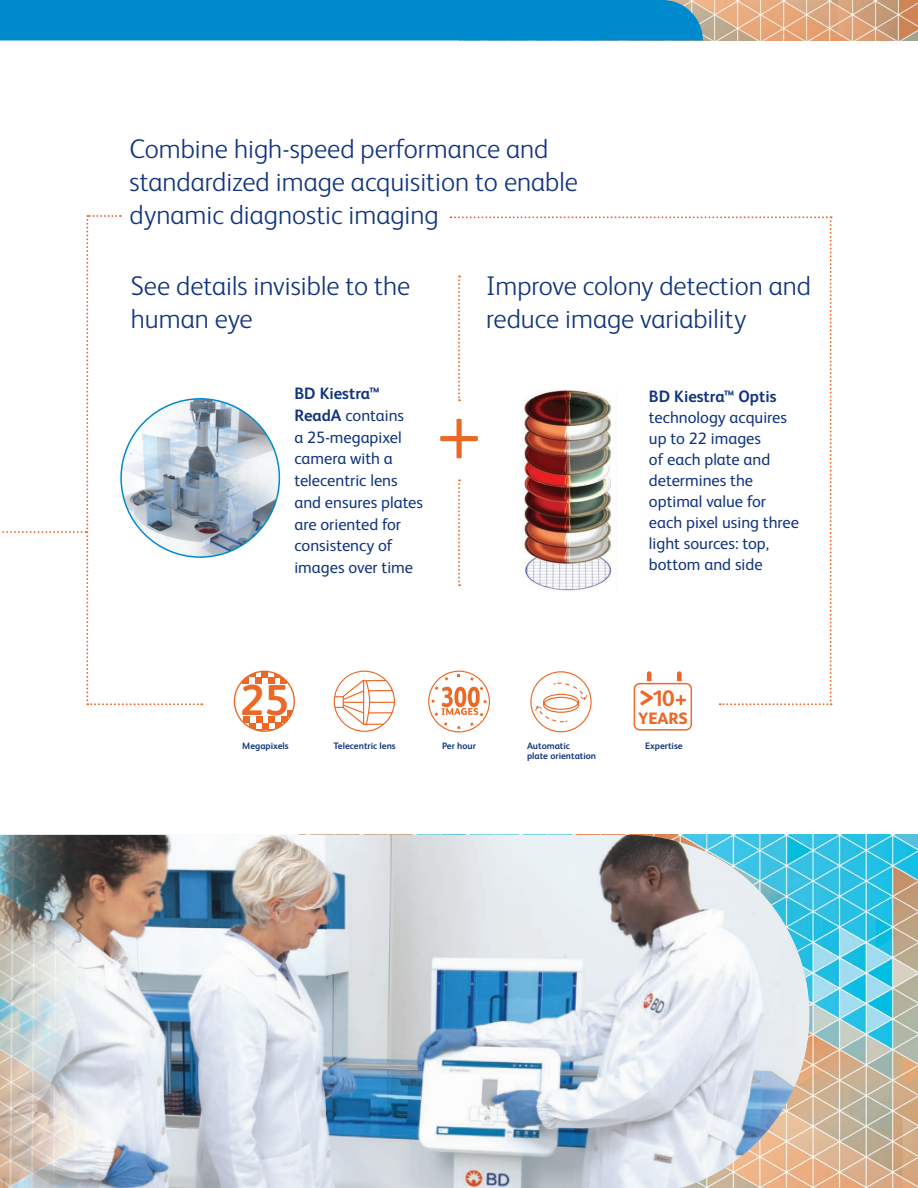
<style>
.page{position:relative;width:918px;height:1188px;background:#fff}
.page>*{position:absolute;margin:0;border:0;box-sizing:border-box;transform-origin:0 0}
.t1{font:300 91.5px "FS Albert Pro";color:#eb6826}
.t2{font:700 43.2px "FS Albert Pro";color:#eb6826}
.t3{font:300 27px/33px "FS Albert Pro";color:#10347f}
.Bulleted_list{font:700 22.5px "FS Albert Pro";color:#eb6826}
.Body{font:16.5px/21px "FS Albert Pro";color:#10347f}
.Body-2{font:700 16.5px "FS Albert Pro";color:#10347f}
.Bulleted_list-2{font:800 16.5px "FS Albert Pro";letter-spacing:-.01em;color:#eb6826}
.Bulleted_list-3{font:700 9.3px "FS Albert Pro";color:#10347f}
.s1{font-weight:700}
.s2{font-size:30.15px}
</style>
<div class="page">
<img style="left:809px;top:835px;width:109px;height:353px">
<img style="left:163px;top:835px;width:646px;height:353px">
<img style="left:0;top:705px;width:163px;height:483px">
<img style="left:121px;top:399px;width:158px;height:158px;border-radius:79px">
<svg style="left:333px;top:670px;width:62px;height:62px"></svg>
<svg style="left:432px;top:216px;width:400px;height:517px"></svg>
<svg style="left:288px;top:710px;width:6px;height:7px"></svg>
<div style="left:281px;top:717px;width:7px;height:6px;background:#eb6826"></div>
<div style="left:262px;top:723px;width:7px;height:6px;background:#eb6826"></div>
<div style="left:243px;top:717px;width:7px;height:6px;background:#eb6826"></div>
<svg style="left:250px;top:717px;width:12px;height:14px"></svg>
<div style="left:261px;top:671px;width:7px;height:6px;background:#eb6826"></div>
<svg style="left:268px;top:671px;width:12px;height:12px"></svg>
<svg style="left:280px;top:677px;width:7px;height:6px"></svg>
<div style="left:234px;top:671px;width:61px;height:61px;border:1px solid #eb6826;border-radius:50%"></div>
<svg style="left:269px;top:717px;width:12px;height:14px"></svg>
<svg style="left:243px;top:671px;width:18px;height:12px"></svg>
<svg style="left:0;top:215px;width:202px;height:490px"></svg>
<img style="left:703px;top:0;width:215px;height:40px">
<div style="left:0;top:0;width:703px;height:41px;background:#008ace"></div>
<div style="left:635px;top:681px;width:58px;height:50px;border:2px solid #fff;border-radius:10px"></div>
<div style="left:634px;top:683px;width:58px;height:48px;border:2px solid #f36824;border-radius:5px"></div>
<h3 class="t3" style="left:130px;top:130px;width:450px">Combine high-speed performance and standardized image acquisition to enable dynamic diagnostic imaging</h3>
<h3 class="t3" style="left:131px;top:268px;width:281px">See details invisible to the human eye</h3>
<h3 class="t3" style="left:486px;top:268px;width:327px">Improve colony detection and reduce image variability</h3>
<p class="Body-2" style="left:294px;top:382px;width:87px">BD Kiestra™</p>
<p class="Body" style="left:294px;top:403px;width:111px"><span class="s1">ReadA</span> contains</p>
<p class="Body" style="left:294px;top:425px;width:109px">a 25-megapixel</p>
<p class="Body" style="left:294px;top:447px;width:100px">camera with a</p>
<p class="Body" style="left:294px;top:469px;width:105px">telecentric lens</p>
<p class="Body" style="left:294px;top:490px;width:130px">and ensures plates</p>
<p class="Body" style="left:294px;top:512px;width:108px">are oriented for</p>
<p class="Body" style="left:294px;top:534px;width:100px">consistency of</p>
<p class="Body" style="left:294px;top:556px;width:120px">images over time</p>
<h3 class="t1" style="left:434px;top:368px;width:51px">+</h3>
<p class="Body" style="left:649px;top:384px;width:152px"><span class="s1">BD Kiestra™ Optis </span>technology acquires up to 22 images<br>of each plate and determines the optimal value for each pixel using three light sources: top, bottom and side</p>
<h1 class="t2" style="left:240px;top:670px;width:50px">25</h1>
<p class="Bulleted_list" style="left:639px;top:683px;width:49px"><span class="s2">&gt;</span>10+</p>
<p class="Bulleted_list-2" style="left:638px;top:705px;width:51px">YEARS</p>
<p class="Bulleted_list-3" style="left:242px;top:739px;width:48px">Megapixels</p>
<p class="Bulleted_list-3" style="left:333px;top:739px;width:64px">Telecentric lens</p>
<p class="Bulleted_list-3" style="left:442px;top:739px;width:35px">Per hour</p>
<p class="Bulleted_list-3" style="left:527px;top:739px;width:45px">Automatic</p>
<p class="Bulleted_list-3" style="left:645px;top:739px;width:39px">Expertise</p>
<p class="Bulleted_list-3" style="left:527px;top:749px;width:71px">plate orientation</p>
</div>
